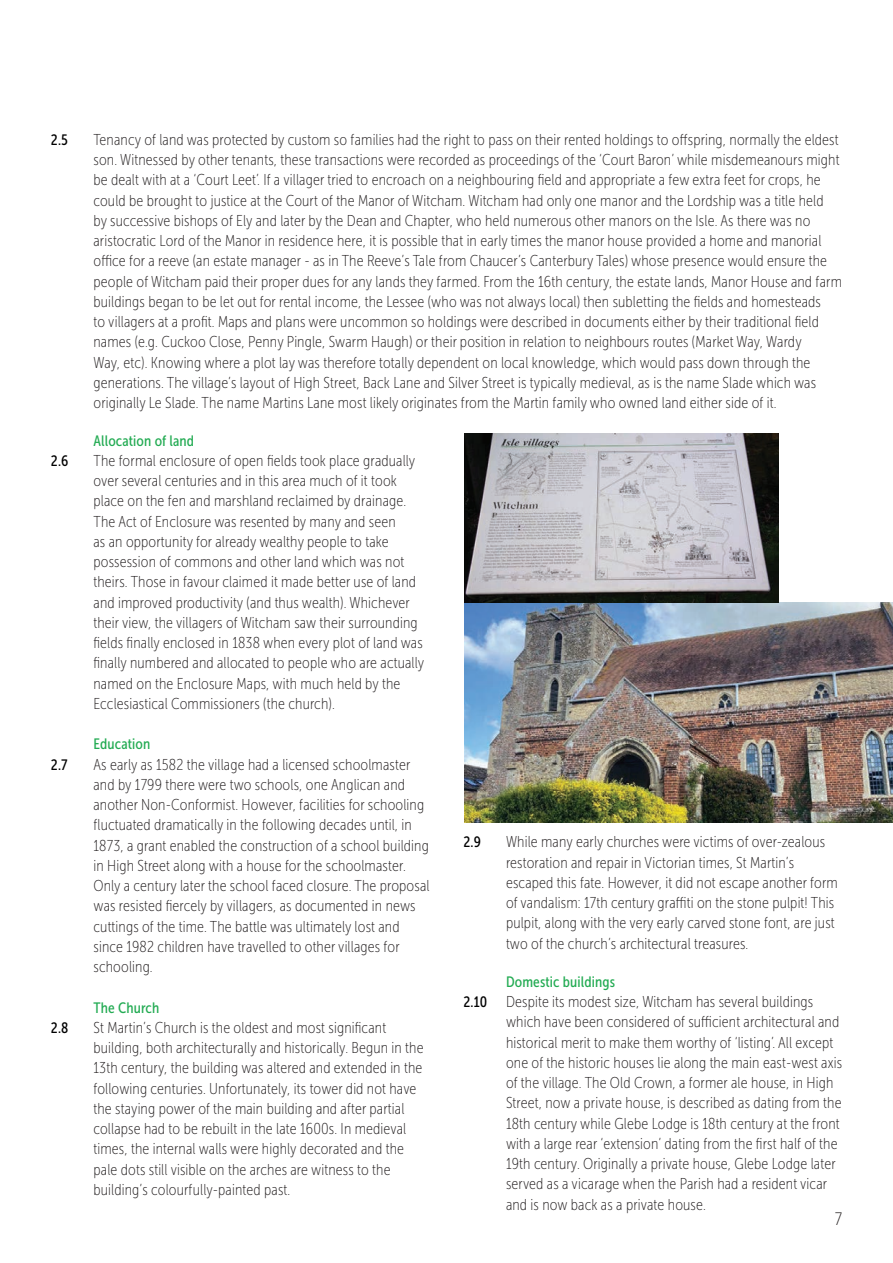
<style>
.page{position:relative;width:893px;height:1263px;background:#fff}
.page>*{position:absolute;margin:0;border:0;box-sizing:border-box;transform-origin:0 0}
.t1{font:18px "Museo Sans Cond 100";color:#231f20}
.t2{font:15.75px/20.2px "Museo Sans Cond 100";letter-spacing:.01em;color:#231f20}
.t3{font:15px "Museo Sans Cond 500";letter-spacing:.01em;color:#23ab53}
.t4{font:15px "Museo Sans Cond 500";color:#000001}
.s1{font-family:"Museo Sans Cond 500";font-size:15px;color:#000001}
</style>
<div class="page">
<img style="left:464px;top:602px;width:429px;height:221px">
<img style="left:464px;top:434px;width:315px;height:168px">
<p class="t4" style="left:51px;top:134px;width:18px">2.5</p>
<p class="t2" style="left:93px;top:130px;width:750px">Tenancy of land was protected by custom so families had the right to pass on their rented holdings to offspring, normally the eldest son. Witnessed by other tenants, these transactions were recorded as proceedings of the ‘Court Baron’ while misdemeanours might be dealt with at a ‘Court Leet’. If a villager tried to encroach on a neighbouring field and appropriate a few extra feet for crops, he could be brought to justice at the Court of the Manor of Witcham. Witcham had only one manor and the Lordship was a title held<br>by successive bishops of Ely and later by the Dean and Chapter, who held numerous other manors on the Isle. As there was no aristocratic Lord of the Manor in residence here, it is possible that in early times the manor house provided a home and manorial office for a reeve (an estate manager - as in The Reeve’s Tale from Chaucer’s Canterbury Tales) whose presence would ensure the people of Witcham paid their proper dues for any lands they farmed. From the 16th century, the estate lands, Manor House and farm buildings began to be let out for rental income, the Lessee (who was not always local) then subletting the fields and homesteads<br>to villagers at a profit. Maps and plans were uncommon so holdings were described in documents either by their traditional field names (e.g. Cuckoo Close, Penny Pingle, Swarm Haugh) or their position in relation to neighbours routes (Market Way, Wardy<br>Way, etc). Knowing where a plot lay was therefore totally dependent on local knowledge, which would pass down through the generations. The village’s layout of High Street, Back Lane and Silver Street is typically medieval, as is the name Slade which was originally Le Slade. The name Martins Lane most likely originates from the Martin family who owned land either side of it.</p>
<p class="t3" style="left:93px;top:435px;width:102px">Allocation of land</p>
<p class="t4" style="left:51px;top:455px;width:19px">2.6</p>
<p class="t2" style="left:93px;top:452px;width:332px">The formal enclosure of open fields took place gradually over several centuries and in this area much of it took place on the fen and marshland reclaimed by drainage.<br>The Act of Enclosure was resented by many and seen<br>as an opportunity for already wealthy people to take possession of commons and other land which was not theirs. Those in favour claimed it made better use of land and improved productivity (and thus wealth). Whichever their view, the villagers of Witcham saw their surrounding fields finally enclosed in 1838 when every plot of land was finally numbered and allocated to people who are actually named on the Enclosure Maps, with much held by the Ecclesiastical Commissioners (the church).</p>
<p class="t3" style="left:93px;top:739px;width:58px">Education</p>
<p class="t4" style="left:51px;top:759px;width:18px">2.7</p>
<p class="t2" style="left:93px;top:755px;width:338px">As early as 1582 the village had a licensed schoolmaster and by 1799 there were two schools, one Anglican and another Non-Conformist. However, facilities for schooling fluctuated dramatically in the following decades until, in 1873, a grant enabled the construction of a school building in High Street along with a house for the schoolmaster.<br>Only a century later the school faced closure. The proposal was resisted fiercely by villagers, as documented in news cuttings of the time. The battle was ultimately lost and since 1982 children have travelled to other villages for schooling.</p>
<p class="t3" style="left:93px;top:1002px;width:67px">The Church</p>
<p class="t4" style="left:51px;top:1022px;width:19px">2.8</p>
<p class="t2" style="left:93px;top:1019px;width:331px">St Martin’s Church is the oldest and most significant building, both architecturally and historically. Begun in the 13th century, the building was altered and extended in the following centuries. Unfortunately, its tower did not have the staying power of the main building and after partial collapse had to be rebuilt in the late 1600s. In medieval times, the internal walls were highly decorated and the pale dots still visible on the arches are witness to the building’s colourfully-painted past.</p>
<p class="t4" style="left:463px;top:837px;width:19px">2.9</p>
<p class="t2" style="left:506px;top:833px;width:333px">While many early churches were victims of over-zealous restoration and repair in Victorian times, St Martin’s escaped this fate. However, it did not escape another form of vandalism: 17th century graffiti on the stone pulpit! This pulpit, along with the very early carved stone font, are just two of the church’s architectural treasures.</p>
<p class="t3" style="left:506px;top:976px;width:111px">Domestic buildings</p>
<p class="t2" style="left:506px;top:993px;width:337px;text-indent:-43px"><span class="s1">2.10</span> Despite its modest size, Witcham has several buildings which have been considered of sufficient architectural and historical merit to make them worthy of ‘listing’. All except one of the historic houses lie along the main east-west axis of the village. The Old Crown, a former ale house, in High Street, now a private house, is described as dating from the 18th century while Glebe Lodge is 18th century at the front with a large rear ‘extension’ dating from the first half of the 19th century. Originally a private house, Glebe Lodge later served as a vicarage when the Parish had a resident vicar and is now back as a private house.</p>
<p class="t1" style="left:835px;top:1212px;width:9px">7</p>
</div>
